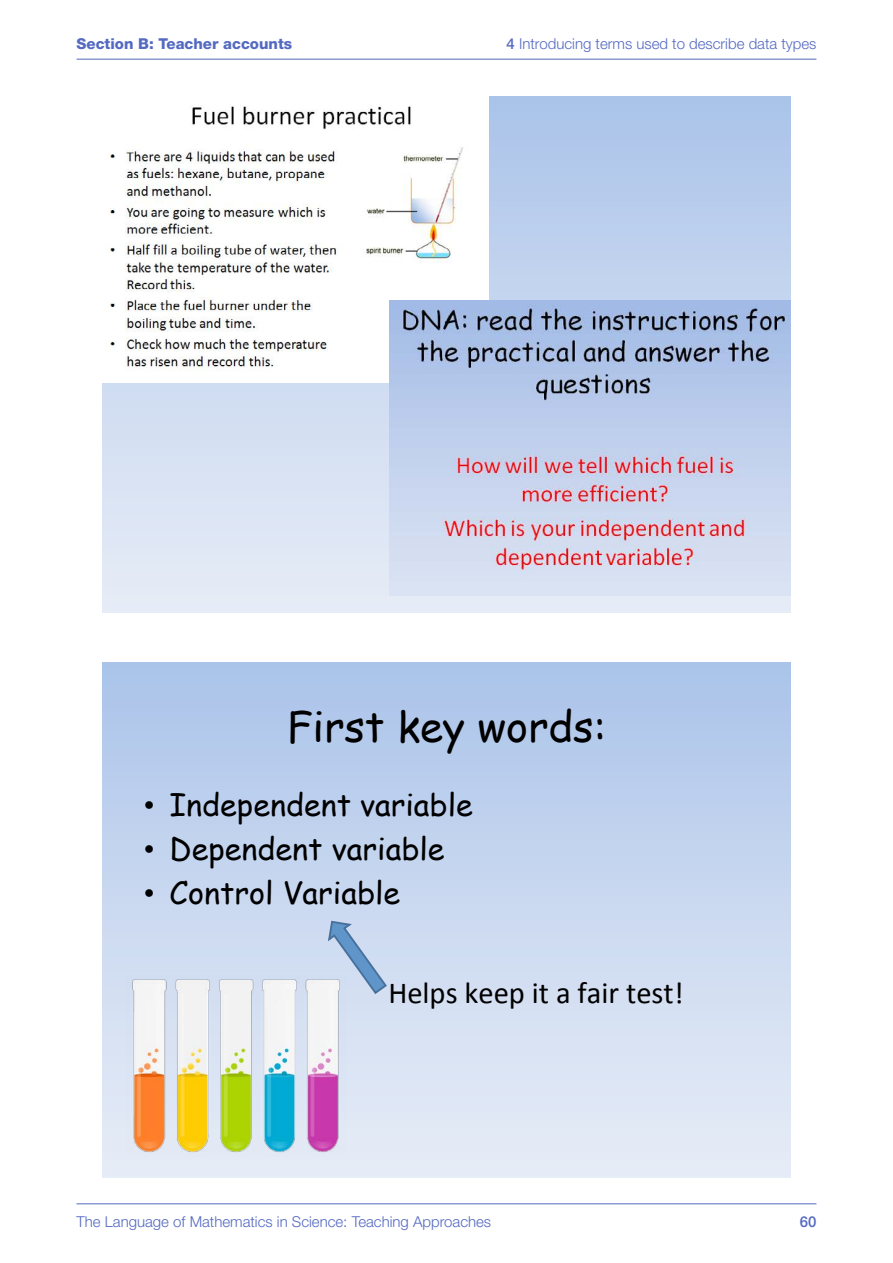
<style>
.page{position:relative;width:893px;height:1263px;background:#fff}
.page>*{position:absolute;margin:0;border:0;box-sizing:border-box;transform-origin:0 0}
.t1{font:42px "Comic Sans MS";color:#000}
.t2{font:30.6px "Comic Sans MS";color:#000}
.t3{font:30.6px "Calibri";color:#000}
.t4{font:300 15px "Helvetica Neue LT Std";color:#5469c1}
.t5{font:800 15px "Helvetica Neue LT Std";color:#5469c1}
.t6{font:500 15px "Helvetica Neue LT Std";color:#5469c1}
.s1{font-weight:500}
.s2{font-family:"Arial"}
</style>
<div class="page">
<hr style="left:77px;top:59px;width:739px;height:1px;background:#5469c1">
<hr style="left:77px;top:1203px;width:739px;height:1px;background:#5469c1">
<svg style="left:103px;top:97px;width:687px;height:516px;background:#cbd9f0"></svg>
<img style="left:103px;top:97px;width:386px;height:285px">
<img style="left:390px;top:301px;width:400px;height:294px">
<div style="left:103px;top:662px;width:687px;height:516px;background:linear-gradient(to bottom,#acc4ea,#e8eef7)"></div>
<svg style="left:327px;top:920px;width:61px;height:75px;background:#acc4e1"></svg>
<img style="left:127px;top:974px;width:218px;height:182px">
<p class="t5" style="left:77px;top:35px;width:217px">Section B: Teacher accounts</p>
<p class="t4" style="left:507px;top:34px;width:311px"><span class="s1">4</span> Introducing terms used to describe data types</p>
<h1 class="t1" style="left:287px;top:696px;width:321px">First key words:</h1>
<h2 class="t2" style="left:144px;top:783px;width:330px"><span class="s2">•</span> Independent variable</h2>
<h2 class="t2" style="left:144px;top:826px;width:302px"><span class="s2">•</span> Dependent variable</h2>
<h2 class="t2" style="left:144px;top:870px;width:258px"><span class="s2">•</span> Control Variable</h2>
<h2 class="t3" style="left:388px;top:973px;width:297px">Helps keep it a fair test!</h2>
<p class="t4" style="left:77px;top:1212px;width:416px">The Language of Mathematics in Science: Teaching Approaches</p>
<p class="t6" style="left:800px;top:1212px;width:18px">60</p>
</div>
